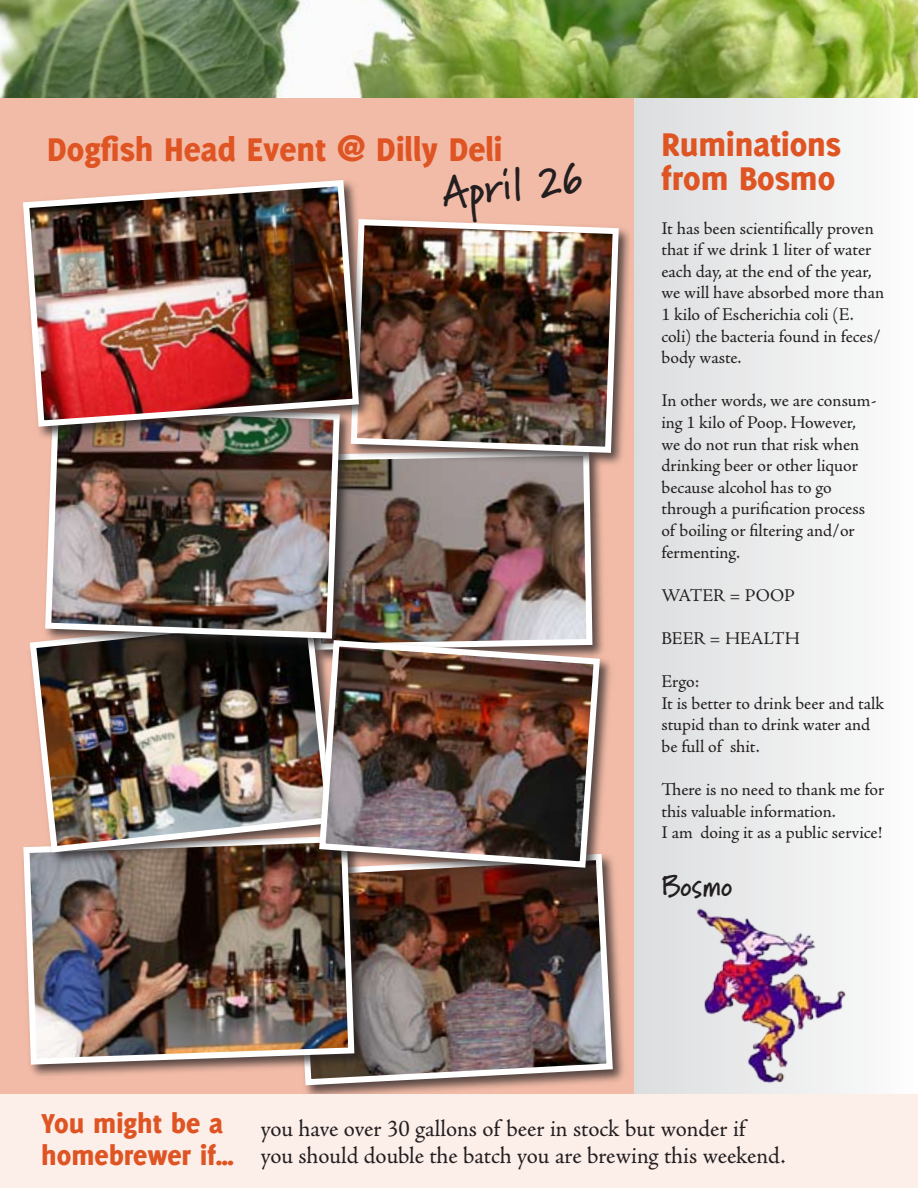
<style>
.page{position:relative;width:918px;height:1188px;background:#fff}
.page>*{position:absolute;margin:0;border:0;box-sizing:border-box;transform-origin:0 0}
.t1{font:700 43.5px "Marydale";color:#231f20}
.t2{font:800 36px/34.5px "Delicious";color:#df5423}
.t3{font:800 30px/31.5px "Delicious";color:#df5423}
.t4{font:700 30px "Marydale";color:#231f20}
.t5{font:24px/27px "Adobe Jenson Pro";letter-spacing:-.005em;color:#231f20}
.t6{font:18px/21.6px "Adobe Jenson Pro";letter-spacing:-.005em;color:#231f20}
</style>
<div class="page">
<div style="left:0;top:96px;width:639px;height:1006px;background:#f2bba7"></div>
<div style="left:291px;top:850px;width:337px;height:250px;background:#231f20;opacity:.75"></div>
<img style="left:291px;top:851px;width:325px;height:237px">
<div style="left:20px;top:832px;width:349px;height:248px;background:#231f20;opacity:.75"></div>
<img style="left:20px;top:833px;width:337px;height:235px">
<div style="left:308px;top:446px;width:300px;height:218px;background:#231f20;opacity:.75"></div>
<img style="left:355px;top:468px;width:241px;height:168px">
<div style="left:347px;top:215px;width:287px;height:253px;background:#231f20;opacity:.75"></div>
<img style="left:355px;top:216px;width:267px;height:240px">
<div style="left:634px;top:97px;width:284px;height:1003px;background:linear-gradient(to right,#dbddde,#fdfdfd)"></div>
<img style="left:0;top:0;width:918px;height:98px">
<div style="left:0;top:1095px;width:918px;height:93px;background:#fceee9"></div>
<div style="left:26px;top:609px;width:322px;height:258px;background:#231f20;opacity:.75"></div>
<img style="left:26px;top:610px;width:289px;height:246px">
<div style="left:41px;top:400px;width:314px;height:253px;background:#231f20;opacity:.75"></div>
<img style="left:42px;top:441px;width:301px;height:201px">
<div style="left:19px;top:176px;width:354px;height:265px;background:#231f20;opacity:.75"></div>
<img style="left:20px;top:177px;width:342px;height:253px">
<div style="left:315px;top:636px;width:300px;height:247px;background:#231f20;opacity:.75"></div>
<img style="left:316px;top:637px;width:287px;height:234px">
<img style="left:692px;top:904px;width:158px;height:183px">
<h2 class="t2" style="left:47px;top:132px;width:457px">Dogfish Head Event @ Dilly Deli</h2>
<h1 class="t1" style="left:439px;top:166px;width:144px;rotate:-6deg">April 26</h1>
<h2 class="t2" style="left:662px;top:126px;width:181px">Ruminations from Bosmo</h2>
<p class="t6" style="left:662px;top:217px;width:224px">It has been scientifically proven that if we drink 1 liter of water each day, at the end of the year, we will have absorbed more than<br>1 kilo of Escherichia coli (E. coli) the bacteria found in feces/ body waste.</p>
<p class="t6" style="left:662px;top:390px;width:217px">In other words, we are consum&shy;ing 1 kilo of Poop. However, we do not run that risk when drinking beer or other liquor because alcohol has to go through a purification process of boiling or filtering and/or fermenting.</p>
<p class="t6" style="left:662px;top:585px;width:135px">WATER = POOP</p>
<p class="t6" style="left:662px;top:628px;width:140px">BEER = HEALTH</p>
<p class="t6" style="left:662px;top:671px;width:224px">Ergo:<br>It is better to drink beer and talk stupid than to drink water and be full of shit.</p>
<p class="t6" style="left:662px;top:779px;width:224px">There is no need to thank me for this valuable information.<br>I am doing it as a public service!</p>
<h3 class="t4" style="left:662px;top:868px;width:72px">Bosmo</h3>
<h3 class="t3" style="left:41px;top:1107px;width:194px">You might be a homebrewer if…</h3>
<h3 class="t5" style="left:261px;top:1115px;width:526px">you have over 30 gallons of beer in stock but wonder if<br>you should double the batch you are brewing this weekend.</h3>
</div>
